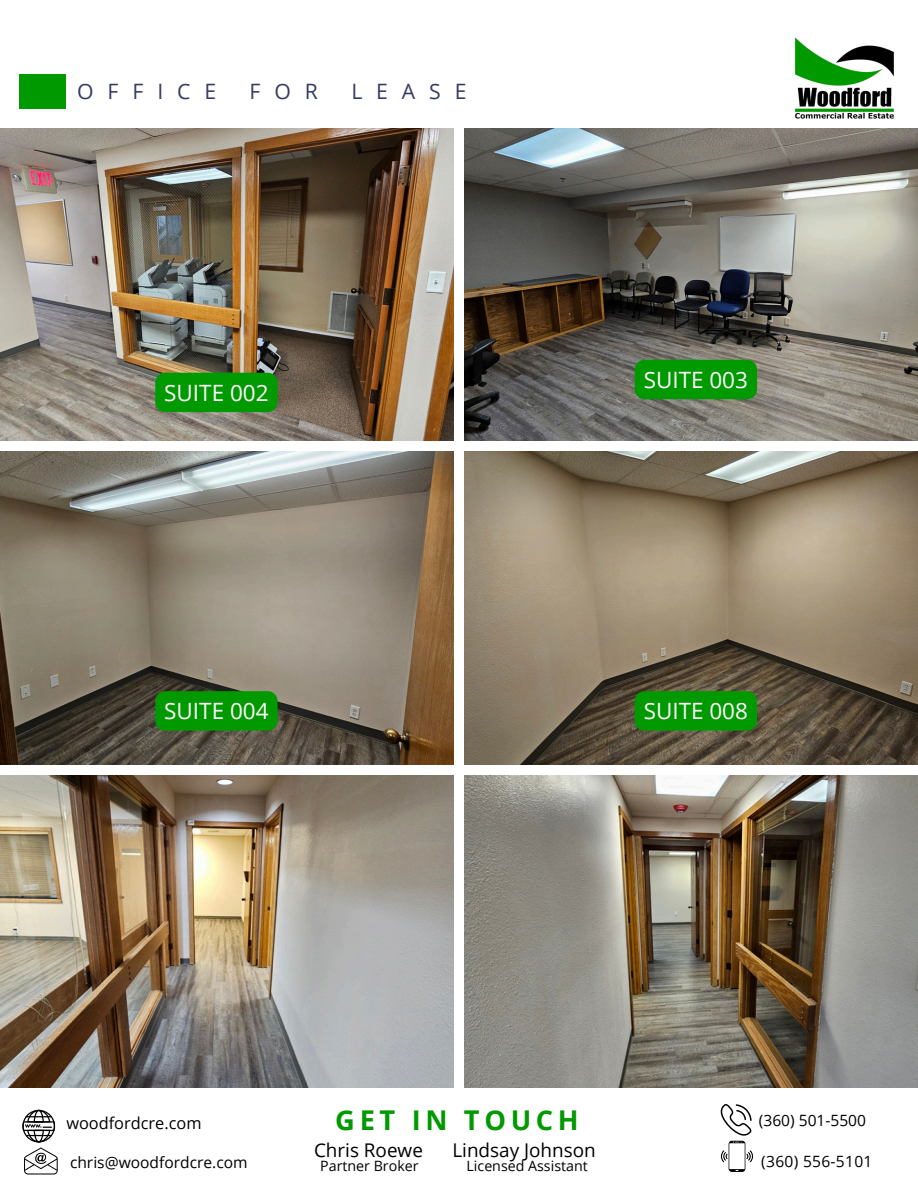
<style>
.page{position:relative;width:918px;height:1188px;background:#fff}
.page>*{position:absolute;margin:0;border:0;box-sizing:border-box;transform-origin:0 0}
.t1{font:700 27.3px "Open Sans";letter-spacing:.17em;color:#090}
.t2{font:22.5px "Open Sans";color:#fff}
.t3{font:21.15px "Open Sans";letter-spacing:.655em;color:#373b63}
.t4{font:18.9px "Open Sans";color:#000}
.t5{font:16.35px "Open Sans";color:#000}
.t6{font:15.6px "Open Sans";color:#000}
.t7{font:15.6px "Open Sans";letter-spacing:.02em;color:#000}
.t8{font:14.25px "Open Sans";color:#000}
</style>
<div class="page">
<img style="left:465px;top:776px;width:453px;height:311px">
<img style="left:0;top:129px;width:453px;height:311px">
<img style="left:465px;top:129px;width:453px;height:311px">
<img style="left:0;top:452px;width:453px;height:312px">
<img style="left:465px;top:452px;width:453px;height:312px">
<img style="left:0;top:776px;width:453px;height:311px">
<div style="left:19px;top:74px;width:46px;height:34px;background:#090"></div>
<img style="left:795px;top:37px;width:99px;height:82px">
<div style="left:155px;top:373px;width:123px;height:39px;background:#090;border-radius:10px"></div>
<div style="left:635px;top:360px;width:122px;height:39px;background:#090;border-radius:10px"></div>
<div style="left:635px;top:691px;width:122px;height:40px;background:#090;border-radius:10px"></div>
<div style="left:155px;top:691px;width:123px;height:40px;background:#090;border-radius:10px"></div>
<svg style="left:720px;top:1104px;width:32px;height:31px"></svg>
<svg style="left:22px;top:1110px;width:33px;height:32px"></svg>
<svg style="left:721px;top:1141px;width:32px;height:31px"></svg>
<svg style="left:24px;top:1148px;width:34px;height:27px"></svg>
<h2 class="t3" style="left:77px;top:76px;width:141px">OFFICE</h2>
<h2 class="t3" style="left:250px;top:76px;width:70px">FOR</h2>
<h2 class="t3" style="left:351px;top:76px;width:117px">LEASE</h2>
<p class="t2" style="left:164px;top:377px;width:106px">SUITE 002</p>
<p class="t2" style="left:644px;top:364px;width:106px">SUITE 003</p>
<h2 class="t2" style="left:164px;top:695px;width:106px">SUITE 004</h2>
<h2 class="t2" style="left:644px;top:695px;width:106px">SUITE 008</h2>
<h2 class="t5" style="left:66px;top:1112px;width:137px">woodfordcre.com</h2>
<h2 class="t1" style="left:335px;top:1101px;width:245px">GET IN TOUCH</h2>
<p class="t6" style="left:759px;top:1109px;width:109px">(360) 501-5500</p>
<h1 class="t4" style="left:314px;top:1136px;width:110px">Chris Roewe</h1>
<h1 class="t4" style="left:452px;top:1136px;width:145px">Lindsay Johnson</h1>
<h4 class="t8" style="left:320px;top:1155px;width:100px">Partner Broker</h4>
<h4 class="t8" style="left:467px;top:1155px;width:123px">Licensed Assistant</h4>
<p class="t6" style="left:70px;top:1151px;width:179px">chris@woodfordcre.com</p>
<h4 class="t7" style="left:761px;top:1150px;width:113px">(360) 556-5101</h4>
</div>
